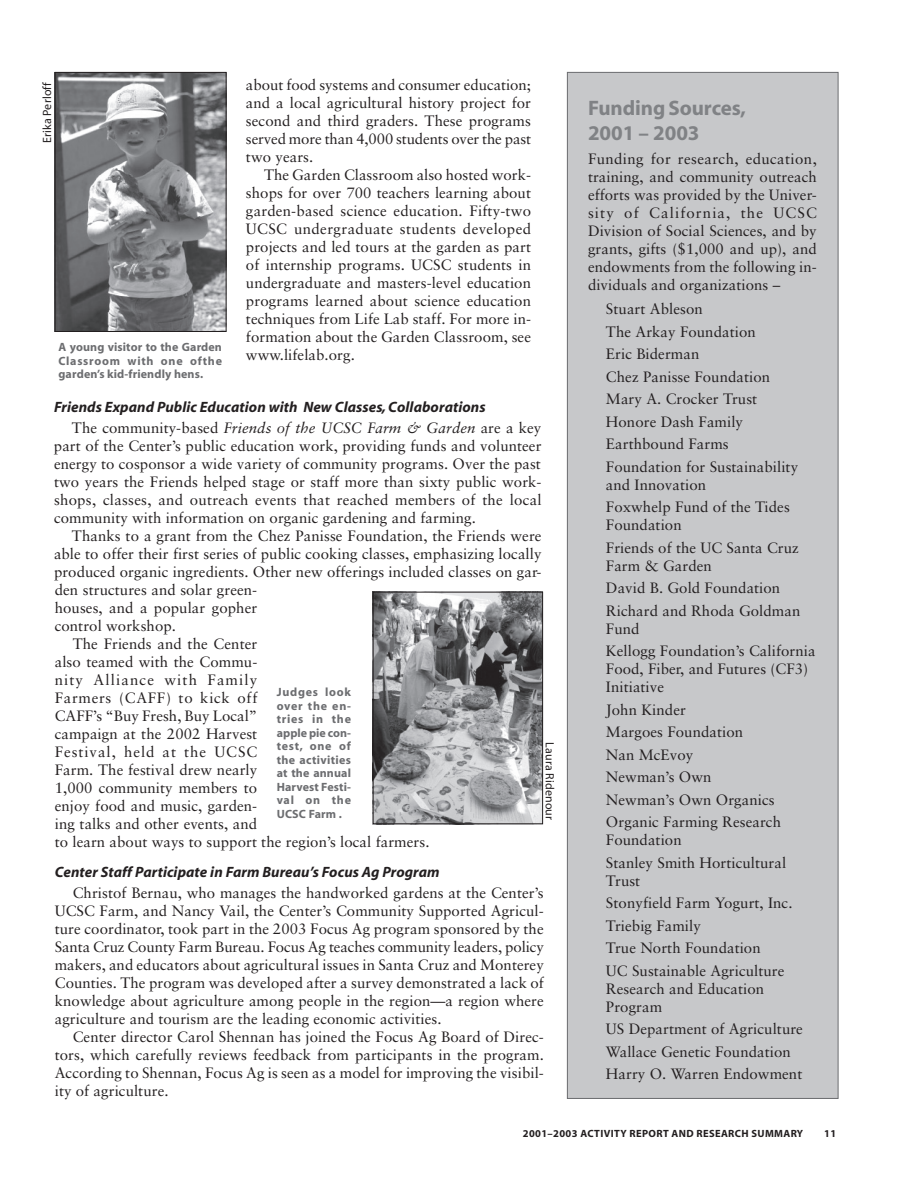
<style>
.page{position:relative;width:918px;height:1188px;background:#fff}
.page>*{position:absolute;margin:0;border:0;box-sizing:border-box;transform-origin:0 0}
.t1{font:700 21px/25.2px "Myriad";letter-spacing:-.005em;color:#808285}
.t2{font:15px/18px "Sabon";letter-spacing:.005em;color:#231f20}
.t3{font:italic 700 15px "Myriad";letter-spacing:.005em;color:#231f20}
.t4{font:15px "Sabon";letter-spacing:.075em;color:#231f20}
.t5{font:15px "Sabon";letter-spacing:.045em;color:#231f20}
.t6{font:15px "Sabon";letter-spacing:.065em;color:#231f20}
.t7{font:700 12px/13.5px "Myriad";letter-spacing:.01em;color:#6c6d70;text-align:justify}
.t8{font:12px "Myriad";letter-spacing:.01em;color:#231f20}
.t9{font:700 10.5px "Myriad";letter-spacing:.035em;color:#231f20}
.s1{font-style:italic}
</style>
<div class="page">
<div style="left:567px;top:72px;width:271px;height:1026px;background:#c7c8ca"></div>
<img style="left:57px;top:74px;width:167px;height:256px">
<div style="left:55px;top:72px;width:171px;height:260px;border:1px solid #231f20"></div>
<img style="left:375px;top:594px;width:166px;height:228px">
<div style="left:373px;top:592px;width:170px;height:232px;border:1px solid #231f20"></div>
<p class="t2" style="left:246px;top:76px;width:287px;text-align:justify">about food systems and consumer education; and a local agricultural history project for second and third graders. These programs served more than 4,000 students over the past two years.</p>
<p class="t2" style="left:246px;top:166px;width:287px;text-align:justify;text-indent:18px">The Garden Classroom also hosted work&shy;shops for over 700 teachers learning about garden-based science education. Fifty-two UCSC undergraduate students developed projects and led tours at the garden as part of internship programs. UCSC students in undergraduate and masters-level education programs learned about science education techniques from Life Lab staff. For more in&shy;formation about the Garden Classroom, see www.lifelab.org.</p>
<p class="t3" style="left:54px;top:399px;width:433px">Friends Expand Public Education with New Classes, Collaborations</p>
<p class="t2" style="left:54px;top:418px;width:489px;text-align:justify;text-indent:18px">The community-based <span class="s1">Friends of the UCSC Farm &amp; Garden</span> are a key part of the Center’s public education work, providing funds and volunteer energy to cosponsor a wide variety of community programs. Over the past two years the Friends helped stage or staff more than sixty public work&shy;shops, classes, and outreach events that reached members of the local community with information on organic gardening and farming.</p>
<p class="t2" style="left:72px;top:526px;width:471px">Thanks to a grant from the Chez Panisse Foundation, the Friends were</p>
<p class="t2" style="left:54px;top:544px;width:489px">able to offer their first series of public cooking classes, emphasizing locally</p>
<p class="t2" style="left:54px;top:562px;width:489px">produced organic ingredients. Other new offerings included classes on gar-</p>
<p class="t2" style="left:55px;top:581px;width:204px">den structures and solar green-</p>
<p class="t2" style="left:55px;top:599px;width:204px">houses, and a popular gopher</p>
<p class="t2" style="left:55px;top:617px;width:123px">control workshop.</p>
<p class="t2" style="left:73px;top:635px;width:186px">The Friends and the Center</p>
<p class="t2" style="left:55px;top:653px;width:204px">also teamed with the Commu-</p>
<p class="t4" style="left:55px;top:671px;width:204px">nity Alliance with Family</p>
<p class="t5" style="left:55px;top:689px;width:204px">Farmers (CAFF) to kick off</p>
<p class="t2" style="left:55px;top:707px;width:204px">CAFF’s “Buy Fresh, Buy Local”</p>
<p class="t2" style="left:55px;top:725px;width:204px">campaign at the 2002 Harvest</p>
<p class="t6" style="left:55px;top:743px;width:204px">Festival, held at the UCSC</p>
<p class="t2" style="left:55px;top:761px;width:204px">Farm. The festival drew nearly</p>
<p class="t2" style="left:55px;top:779px;width:204px">1,000 community members to</p>
<p class="t2" style="left:55px;top:797px;width:204px">enjoy food and music, garden-</p>
<p class="t2" style="left:55px;top:815px;width:204px">ing talks and other events, and</p>
<p class="t2" style="left:55px;top:832px;width:376px">to learn about ways to support the region’s local farmers.</p>
<p class="t3" style="left:55px;top:864px;width:387px">Center Staff Participate in Farm Bureau’s Focus Ag Program</p>
<p class="t2" style="left:55px;top:883px;width:491px;text-align:justify;text-indent:18px">Christof Bernau, who manages the handworked gardens at the Center’s UCSC Farm, and Nancy Vail, the Center’s Community Supported Agricul&shy;ture coordinator, took part in the 2003 Focus Ag program sponsored by the Santa Cruz County Farm Bureau. Focus Ag teaches community leaders, policy makers, and educators about agricultural issues in Santa Cruz and Monterey Counties. The program was developed after a survey demonstrated a lack of knowledge about agriculture among people in the region—a region where agriculture and tourism are the leading economic activities.</p>
<p class="t2" style="left:55px;top:1027px;width:491px;text-align:justify;text-indent:18px">Center director Carol Shennan has joined the Focus Ag Board of Direc&shy;tors, which carefully reviews feedback from participants in the program.<br>According to Shennan, Focus Ag is seen as a model for improving the visibil&shy;ity of agriculture.</p>
<p class="t8" style="left:41px;top:143px;width:63px;rotate:-90deg">Erika Perloff</p>
<p class="t7" style="left:59px;top:341px;width:165px">A young visitor to the Garden Classroom with one ofthe garden’s kid-friendly hens.</p>
<p class="t7" style="left:277px;top:686px;width:76px">Judges look over the en&shy;tries in the apple pie con&shy;test, one of the activities at the annual Harvest Festi&shy;val on the UCSC Farm .</p>
<p class="t8" style="left:556px;top:742px;width:79px;rotate:90deg">Laura Ridenour</p>
<h1 class="t1" style="left:588px;top:96px;width:160px">Funding Sources,<br>2001 – 2003</h1>
<p class="t2" style="left:588px;top:150px;width:230px;text-align:justify">Funding for research, education, training, and community outreach efforts was provided by the Univer&shy;sity of California, the UCSC Division of Social Sciences, and by grants, gifts ($1,000 and up), and endowments from the following in&shy;dividuals and organizations –</p>
<p class="t2" style="left:606px;top:298px;width:194px;line-height:22.5px">Stuart Ableson<br>The Arkay Foundation<br>Eric Biderman<br>Chez Panisse Foundation<br>Mary A. Crocker Trust<br>Honore Dash Family<br>Earthbound Farms<br>Foundation for Sustainability</p>
<p class="t2" style="left:606px;top:473px;width:185px;line-height:22.5px">and Innovation<br>Foxwhelp Fund of the Tides</p>
<p class="t2" style="left:606px;top:514px;width:194px;line-height:22.5px">Foundation<br>Friends of the UC Santa Cruz</p>
<p class="t2" style="left:606px;top:554px;width:196px;line-height:22.5px">Farm &amp; Garden<br>David B. Gold Foundation<br>Richard and Rhoda Goldman</p>
<p class="t2" style="left:606px;top:617px;width:211px;line-height:22.5px">Fund<br>Kellogg Foundation’s California</p>
<p class="t2" style="left:606px;top:660px;width:204px">Food, Fiber, and Futures (CF3)<br>Initiative</p>
<p class="t2" style="left:606px;top:698px;width:177px;line-height:22.5px">John Kinder<br>Margoes Foundation<br>Nan McEvoy<br>Newman’s Own<br>Newman’s Own Organics<br>Organic Farming Research</p>
<p class="t2" style="left:606px;top:829px;width:182px;line-height:22.5px">Foundation<br>Stanley Smith Horticultural</p>
<p class="t2" style="left:606px;top:869px;width:188px;line-height:22.5px">Trust<br>Stonyfield Farm Yogurt, Inc.<br>Triebig Family<br>True North Foundation<br>UC Sustainable Agriculture</p>
<p class="t2" style="left:606px;top:980px;width:160px">Research and Education<br>Program</p>
<p class="t2" style="left:606px;top:1018px;width:198px;line-height:22.5px">US Department of Agriculture<br>Wallace Genetic Foundation<br>Harry O. Warren Endowment</p>
<p class="t9" style="left:523px;top:1128px;width:282px">2001–2003 ACTIVITY REPORT AND RESEARCH SUMMARY</p>
<p class="t9" style="left:824px;top:1128px;width:13px">11</p>
</div>
